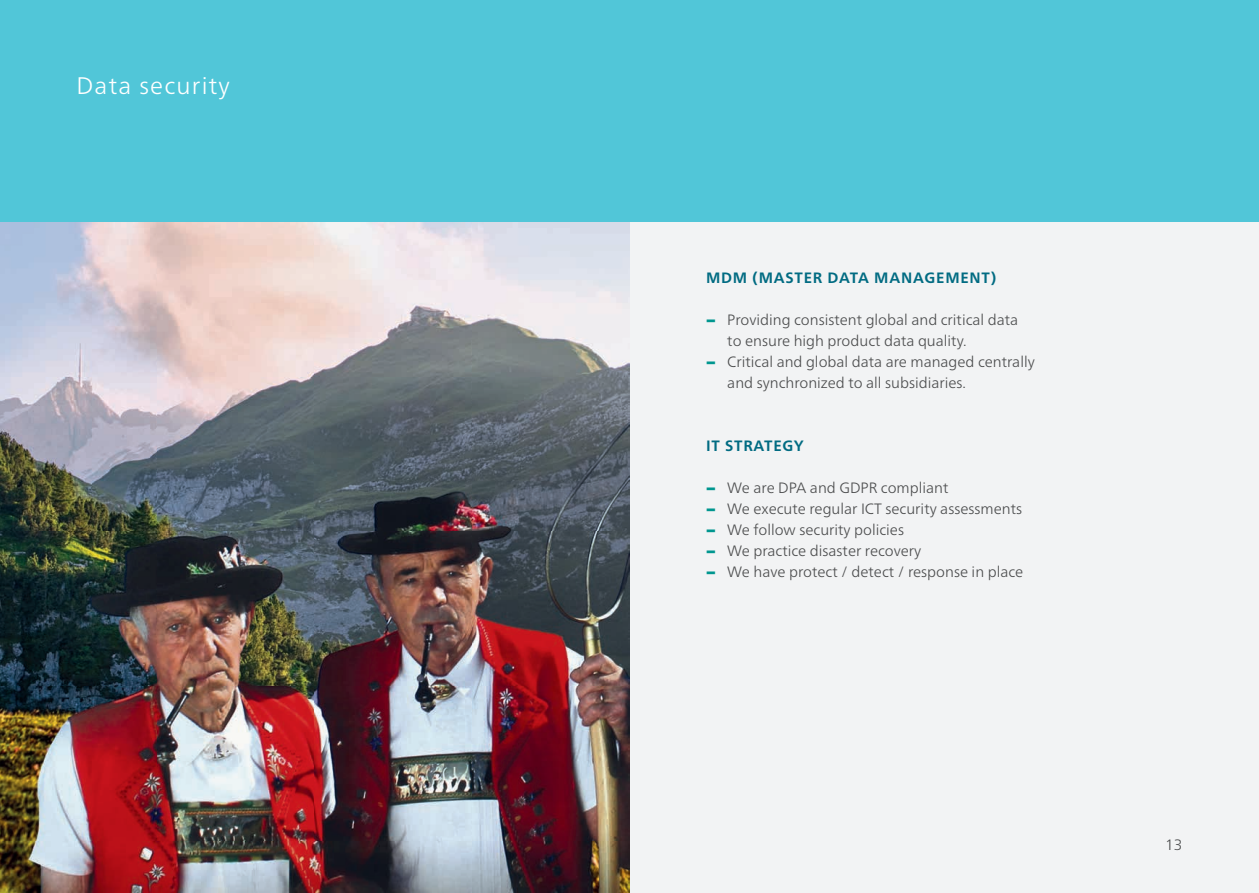
<style>
.page{position:relative;width:1259px;height:893px;background:#fff}
.page>*{position:absolute;margin:0;border:0;box-sizing:border-box;transform-origin:0 0}
.t1{font:300 24px "Neue Frutiger World";letter-spacing:.05em;color:#fff}
.t2{font:300 15px/21px "Neue Frutiger World";color:#4b4c4d}
.t3{font:700 15px "Neue Frutiger World";letter-spacing:.05em;color:#016b82}
.s1{font-family:"Neue Frutiger World Xtra Blk";font-weight:400;color:#00968f}
</style>
<div class="page">
<div style="left:0;top:0;width:1259px;height:223px;background:#51c6d8"></div>
<div style="left:0;top:223px;width:1259px;height:670px;background:#f2f3f4"></div>
<img style="left:0;top:223px;width:629px;height:670px">
<h1 class="t1" style="left:77px;top:67px;width:155px">Data security</h1>
<p class="t3" style="left:706px;top:265px;width:292px">MDM (MASTER DATA MANAGEMENT)</p>
<p class="t2" style="left:706px;top:310px;width:314px"><span class="s1">−</span> Providing consistent global and critical data</p>
<p class="t2" style="left:727px;top:331px;width:241px">to ensure high product data quality.</p>
<p class="t2" style="left:706px;top:352px;width:330px"><span class="s1">−</span> Critical and global data are managed centrally</p>
<p class="t2" style="left:727px;top:373px;width:240px">and synchronized to all subsidiaries.</p>
<p class="t3" style="left:706px;top:433px;width:99px">IT STRATEGY</p>
<p class="t2" style="left:706px;top:478px;width:319px"><span class="s1">−</span> We are DPA and GDPR compliant<br><span class="s1">−</span> We execute regular ICT security assessments <span class="s1">−</span> We follow security policies<br><span class="s1">−</span> We practice disaster recovery<br><span class="s1">−</span> We have protect / detect / response in place</p>
<p class="t2" style="left:1165px;top:835px;width:19px">13</p>
</div>
